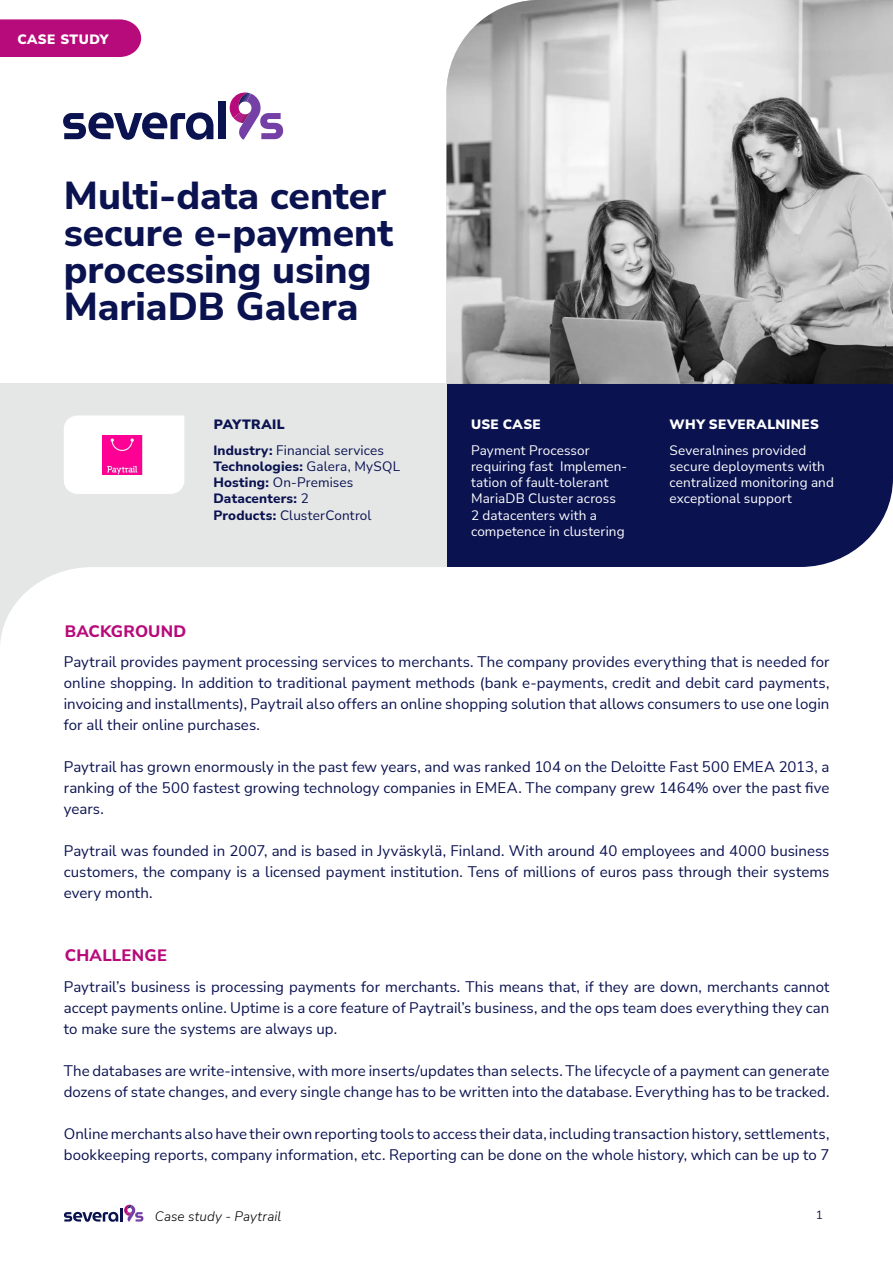
<style>
.page{position:relative;width:893px;height:1263px;background:#fff}
.page>*{position:absolute;margin:0;border:0;box-sizing:border-box;transform-origin:0 0}
.Heaader_02{font:800 39px/37px "Nunito Sans";letter-spacing:-.005em;color:#0a1250}
.Heaader_02-2{font:800 16.5px "Nunito Sans";letter-spacing:.015em;color:#b80a7a}
.Heaader_02-3{font:15px/21px "Nunito Sans";letter-spacing:.005em;color:#0a1250;text-align:justify}
.Heaader_02-4{font:13.5px/16.2px "Nunito Sans";letter-spacing:.01em;color:#fff}
.Heaader_02-5{font:13.5px "Nunito Sans";letter-spacing:.01em;color:#0a1250}
.Heaader_02-6{font:800 13.5px "Nunito Sans";letter-spacing:.015em;color:#0a1250}
.Heaader_02-7{font:900 13.5px "Nunito Sans";letter-spacing:.03em;color:#fff}
.Heaader_02-8{font:italic 300 13.5px "Nunito Sans";letter-spacing:.015em;color:#000}
.Contact{font:900 13.5px "Nunito Sans";letter-spacing:.03em;color:#fff}
.Heaader_02-9{font:900 13.5px "Nunito Sans";letter-spacing:.03em;color:#0a1250}
.t1{font:12px "Nunito";color:#1d184b}
.s1{font-weight:800}
.s2{font-weight:400}
</style>
<div class="page">
<svg style="left:64px;top:1204px;width:79px;height:18px"></svg>
<img style="left:446px;top:0;width:447px;height:384px">
<svg style="left:63px;top:112px;width:150px;height:28px"></svg>
<div style="left:219px;top:102px;width:7px;height:37px;background:#0a1250"></div>
<svg style="left:229px;top:92px;width:54px;height:48px"></svg>
<div style="left:446px;top:384px;width:447px;height:183px;background:#0a1250"></div>
<div style="left:0;top:384px;width:446px;height:289px;background:#e5e7e7"></div>
<div style="left:0;top:567px;width:446px;height:106px;background:#fff"></div>
<div style="left:0;top:19px;width:142px;height:38px;background:#b80b7b"></div>
<div style="left:64px;top:415px;width:120px;height:79px;background:#fff"></div>
<img style="left:103px;top:436px;width:81px;height:38px">
<p class="Contact" style="left:17px;top:29px;width:93px">CASE STUDY</p>
<p class="Heaader_02" style="left:64px;top:175px;width:331px">Multi-data center secure e-payment processing using<br>MariaDB Galera</p>
<p class="Heaader_02-9" style="left:214px;top:415px;width:72px">PAYTRAIL</p>
<p class="Heaader_02-7" style="left:471px;top:415px;width:71px">USE CASE</p>
<p class="Heaader_02-7" style="left:670px;top:415px;width:151px">WHY SEVERALNINES</p>
<p class="Heaader_02-5" style="left:213px;top:441px;width:172px"><span class="s1">Industry:</span> Financial services</p>
<p class="Heaader_02-6" style="left:213px;top:457px;width:188px">Technologies: <span class="s2">Galera, MySQL</span></p>
<p class="Heaader_02-5" style="left:213px;top:473px;width:141px"><span class="s1">Hosting:</span> On-Premises</p>
<p class="Heaader_02-6" style="left:213px;top:489px;width:97px">Datacenters: <span class="s2">2</span></p>
<p class="Heaader_02-5" style="left:213px;top:505px;width:160px"><span class="s1">Products:</span> ClusterControl</p>
<p class="Heaader_02-4" style="left:471px;top:441px;width:158px">Payment Processor requiring fast Implemen&shy;tation of fault-tolerant<br>MariaDB Cluster across<br>2 datacenters with a competence in clustering</p>
<p class="Heaader_02-4" style="left:670px;top:441px;width:166px">Severalnines provided secure deployments with centralized monitoring and exceptional support</p>
<p class="Heaader_02-2" style="left:65px;top:619px;width:123px">BACKGROUND</p>
<p class="Heaader_02-3" style="left:64px;top:651px;width:767px">Paytrail provides payment processing services to merchants. The company provides everything that is needed for online shopping. In addition to traditional payment methods (bank e-payments, credit and debit card payments, invoicing and installments), Paytrail also offers an online shopping solution that allows consumers to use one login for all their online purchases.</p>
<p class="Heaader_02-3" style="left:64px;top:756px;width:767px">Paytrail has grown enormously in the past few years, and was ranked 104 on the Deloitte Fast 500 EMEA 2013, a ranking of the 500 fastest growing technology companies in EMEA. The company grew 1464% over the past five years.</p>
<p class="Heaader_02-3" style="left:64px;top:840px;width:767px">Paytrail was founded in 2007, and is based in Jyväskylä, Finland. With around 40 employees and 4000 business customers, the company is a licensed payment institution. Tens of millions of euros pass through their systems every month.</p>
<p class="Heaader_02-2" style="left:65px;top:944px;width:104px">CHALLENGE</p>
<p class="Heaader_02-3" style="left:64px;top:975px;width:767px">Paytrail’s business is processing payments for merchants. This means that, if they are down, merchants cannot accept payments online. Uptime is a core feature of Paytrail’s business, and the ops team does everything they can to make sure the systems are always up.</p>
<p class="Heaader_02-3" style="left:64px;top:1059px;width:767px">The databases are write-intensive, with more inserts/updates than selects. The lifecycle of a payment can generate dozens of state changes, and every single change has to be written into the database. Everything has to be tracked.</p>
<p class="Heaader_02-3" style="left:64px;top:1122px;width:767px">Online merchants also have their own reporting tools to access their data, including transaction history, settlements, bookkeeping reports, company information, etc. Reporting can be done on the whole history, which can be up to 7</p>
<p class="Heaader_02-8" style="left:155px;top:1207px;width:128px">Case study - Paytrail</p>
<p class="t1" style="left:816px;top:1206px;width:9px">1</p>
</div>
